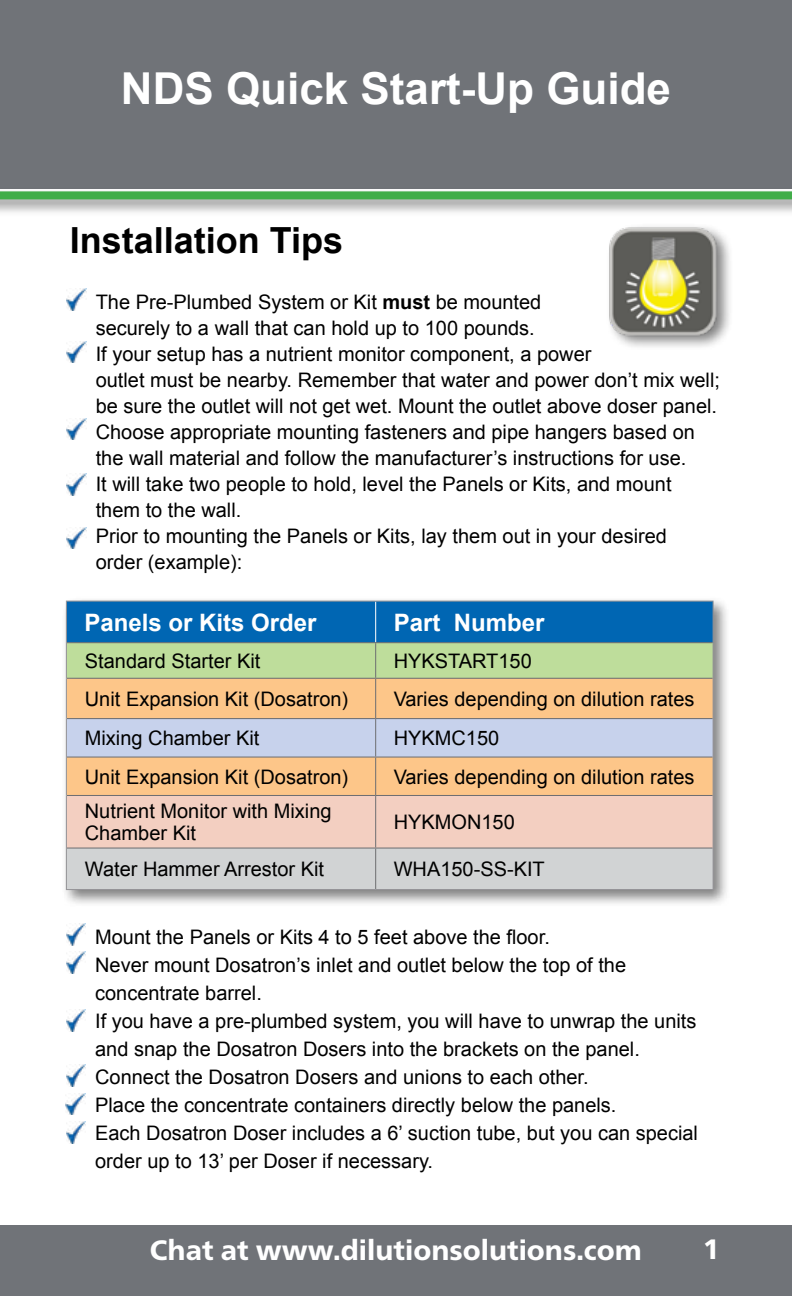
<style>
.page{position:relative;width:792px;height:1296px;background:#fff}
.page>*{position:absolute;margin:0;border:0;box-sizing:border-box;transform-origin:0 0}
.t1{font:700 44px "Arial";color:#fff}
.t2{font:700 36px "Arial";color:#000}
.t3{font:800 28px "Frutiger Neue LT Pro";color:#fff}
.t4{font:700 24px "Arial";color:#fff}
.t5{font:20px/26px "Arial";color:#000}
.s1{font-weight:700}
</style>
<div class="page">
<div style="left:0;top:0;width:792px;height:188px;background:#707378"></div>
<div style="left:0;top:1225px;width:792px;height:71px;background:#707378"></div>
<div style="left:0;top:187px;width:792px;height:29px;background:#000;opacity:.5"></div>
<div style="left:0;top:191px;width:792px;height:8px;background:#41ad49"></div>
<div style="left:61px;top:596px;width:670px;height:312px;background:#000;opacity:.5"></div>
<svg style="left:67px;top:602px;width:646px;height:76px;background:#589ca7"></svg>
<div style="left:67px;top:679px;width:646px;height:116px;background:#fdc689"></div>
<div style="left:67px;top:719px;width:646px;height:38px;background:#c7d2ec"></div>
<svg style="left:67px;top:796px;width:646px;height:93px;background:#e3d0c8"></svg>
<hr style="left:375px;top:643px;width:1px;height:35px;background:#6d6e71">
<hr style="left:67px;top:678px;width:309px;height:1px;background:#6d6e71">
<hr style="left:376px;top:678px;width:337px;height:1px;background:#6d6e71">
<hr style="left:375px;top:679px;width:1px;height:39px;background:#6d6e71">
<hr style="left:67px;top:718px;width:309px;height:1px;background:#6d6e71">
<hr style="left:376px;top:718px;width:337px;height:1px;background:#6d6e71">
<hr style="left:375px;top:719px;width:1px;height:38px;background:#6d6e71">
<hr style="left:67px;top:757px;width:309px;height:1px;background:#6d6e71">
<hr style="left:376px;top:757px;width:337px;height:1px;background:#6d6e71">
<hr style="left:375px;top:758px;width:1px;height:37px;background:#6d6e71">
<hr style="left:67px;top:795px;width:309px;height:1px;background:#6d6e71">
<hr style="left:376px;top:795px;width:337px;height:1px;background:#6d6e71">
<hr style="left:375px;top:796px;width:1px;height:52px;background:#6d6e71">
<hr style="left:67px;top:848px;width:309px;height:1px;background:#6d6e71">
<hr style="left:376px;top:848px;width:337px;height:1px;background:#6d6e71">
<hr style="left:375px;top:849px;width:1px;height:40px;background:#6d6e71">
<hr style="left:375px;top:602px;width:1px;height:40px;background:#fff">
<hr style="left:67px;top:642px;width:309px;height:1px;background:#6d6e71">
<hr style="left:376px;top:642px;width:337px;height:1px;background:#6d6e71">
<hr style="left:66px;top:601px;width:310px;height:1px;background:#939296">
<hr style="left:66px;top:602px;width:1px;height:41px;background:#939296">
<hr style="left:376px;top:601px;width:338px;height:1px;background:#939296">
<hr style="left:713px;top:602px;width:1px;height:41px;background:#939296">
<hr style="left:66px;top:643px;width:1px;height:35px;background:#939296">
<hr style="left:713px;top:643px;width:1px;height:35px;background:#939296">
<hr style="left:66px;top:678px;width:1px;height:41px;background:#939296">
<hr style="left:713px;top:678px;width:1px;height:41px;background:#939296">
<hr style="left:66px;top:719px;width:1px;height:38px;background:#939296">
<hr style="left:713px;top:719px;width:1px;height:38px;background:#939296">
<hr style="left:66px;top:757px;width:1px;height:38px;background:#939296">
<hr style="left:713px;top:757px;width:1px;height:38px;background:#939296">
<hr style="left:66px;top:795px;width:1px;height:53px;background:#939296">
<hr style="left:713px;top:795px;width:1px;height:53px;background:#939296">
<hr style="left:66px;top:848px;width:1px;height:41px;background:#939296">
<hr style="left:713px;top:848px;width:1px;height:41px;background:#939296">
<hr style="left:66px;top:889px;width:310px;height:1px;background:#939296">
<hr style="left:376px;top:889px;width:338px;height:1px;background:#939296">
<div style="left:606px;top:223px;width:127px;height:129px;background:#000;opacity:.5"></div>
<img style="left:605px;top:212px;width:122px;height:140px">
<img style="left:67px;top:341px;width:19px;height:22px">
<img style="left:67px;top:418px;width:19px;height:22px">
<img style="left:67px;top:289px;width:19px;height:22px">
<img style="left:67px;top:474px;width:19px;height:21px">
<img style="left:67px;top:527px;width:19px;height:22px">
<img style="left:66px;top:952px;width:20px;height:22px">
<img style="left:66px;top:1065px;width:20px;height:21px">
<img style="left:66px;top:923px;width:20px;height:22px">
<img style="left:66px;top:1010px;width:20px;height:22px">
<img style="left:66px;top:1122px;width:20px;height:21px">
<img style="left:66px;top:1093px;width:19px;height:22px">
<h1 class="t1" style="left:121px;top:59px;width:552px">NDS Quick Start-Up Guide</h1>
<h2 class="t2" style="left:70px;top:216px;width:275px">Installation Tips</h2>
<p class="t5" style="left:96px;top:289px;width:626px">The Pre-Plumbed System or Kit <span class="s1">must</span> be mounted<br>securely to a wall that can hold up to 100 pounds.<br>If your setup has a nutrient monitor component, a power<br>outlet must be nearby. Remember that water and power don’t mix well; be sure the outlet will not get wet. Mount the outlet above doser panel.<br>Choose appropriate mounting fasteners and pipe hangers based on the wall material and follow the manufacturer’s instructions for use.<br>It will take two people to hold, level the Panels or Kits, and mount them to the wall.<br>Prior to mounting the Panels or Kits, lay them out in your desired<br>order (example):</p>
<p class="t4" style="left:84px;top:606px;width:234px">Panels or Kits Order</p>
<p class="t4" style="left:394px;top:606px;width:152px">Part Number</p>
<p class="t5" style="left:85px;top:648px;width:177px">Standard Starter Kit</p>
<p class="t5" style="left:394px;top:648px;width:140px">HYKSTART150</p>
<p class="t5" style="left:85px;top:686px;width:265px">Unit Expansion Kit (Dosatron)</p>
<p class="t5" style="left:394px;top:686px;width:302px">Varies depending on dilution rates</p>
<p class="t5" style="left:85px;top:725px;width:176px">Mixing Chamber Kit</p>
<p class="t5" style="left:394px;top:725px;width:107px">HYKMC150</p>
<p class="t5" style="left:85px;top:764px;width:265px">Unit Expansion Kit (Dosatron)</p>
<p class="t5" style="left:394px;top:764px;width:302px">Varies depending on dilution rates</p>
<p class="t5" style="left:85px;top:800px;width:248px;line-height:22px">Nutrient Monitor with Mixing<br>Chamber Kit</p>
<p class="t5" style="left:394px;top:809px;width:123px">HYKMON150</p>
<p class="t5" style="left:85px;top:856px;width:241px">Water Hammer Arrestor Kit</p>
<p class="t5" style="left:394px;top:856px;width:153px">WHA150-SS-KIT</p>
<p class="t5" style="left:95px;top:923px;width:604px;line-height:28px">Mount the Panels or Kits 4 to 5 feet above the floor.<br>Never mount Dosatron’s inlet and outlet below the top of the concentrate barrel.<br>If you have a pre-plumbed system, you will have to unwrap the units and snap the Dosatron Dosers into the brackets on the panel.<br>Connect the Dosatron Dosers and unions to each other.<br>Place the concentrate containers directly below the panels.<br>Each Dosatron Doser includes a 6’ suction tube, but you can special order up to 13’ per Doser if necessary.</p>
<h3 class="t3" style="left:182px;top:1233px;width:430px">Chat at www.dosatronusa.com</h3>
<h3 class="t3" style="left:703px;top:1233px;width:18px">1</h3>
<h3 class="t3" style="left:150px;top:1234px;width:65px">Chat</h3>
<h3 class="t3" style="left:256px;top:1234px;width:388px">www.dilutions lutions.com</h3>
</div>
